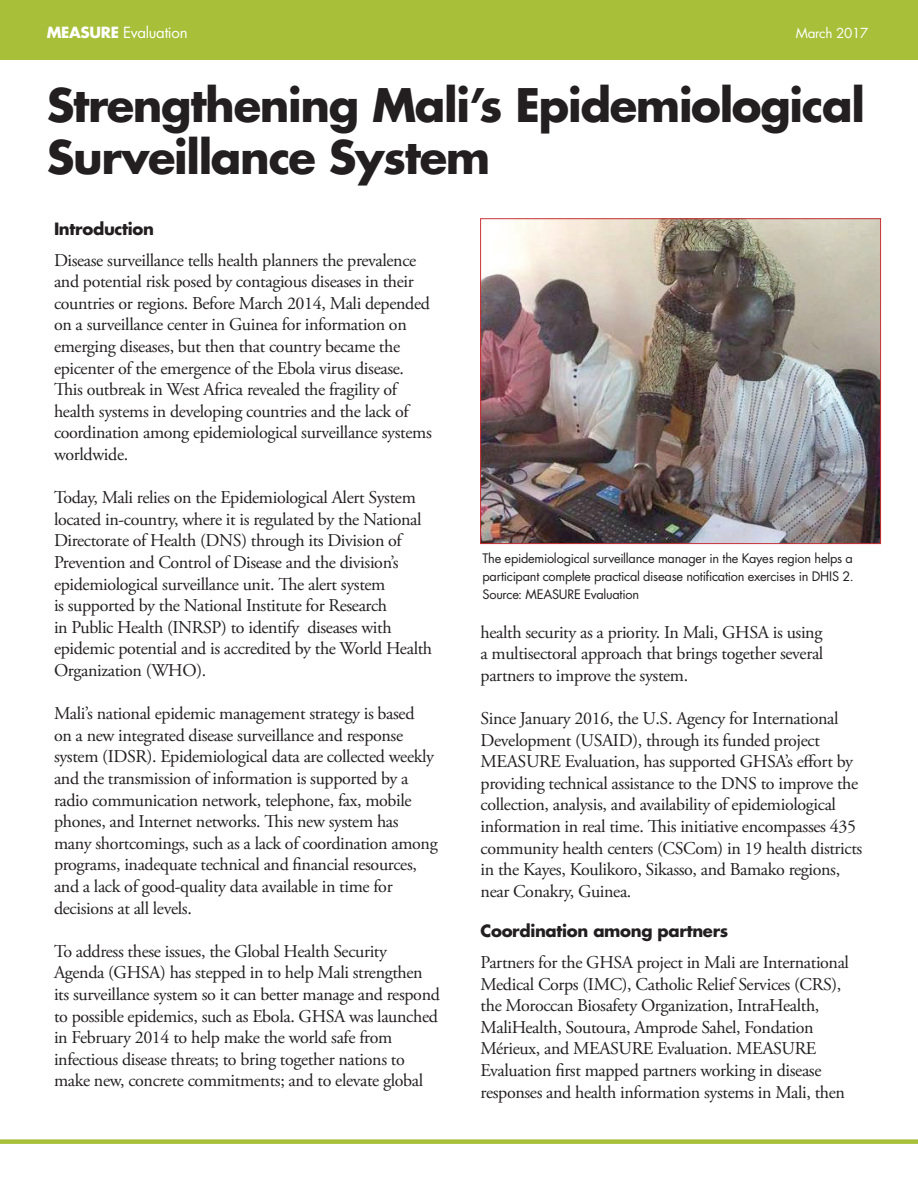
<style>
.page{position:relative;width:918px;height:1188px;background:#fff}
.page>*{position:absolute;margin:0;border:0;box-sizing:border-box;transform-origin:0 0}
.t1{font:700 45px/52.5px "Futura LT Pro";letter-spacing:-.03em;color:#231f20}
.t2{font:18px/21.6px "Adobe Garamond Pro";letter-spacing:-.02em;color:#231f20}
.t3{font:700 16.5px "Futura LT Pro";letter-spacing:-.02em;color:#231f20}
.t4{font:15px "Futura LT Pro";letter-spacing:-.02em;color:#fff}
.t5{font:13.5px "Futura LT Pro";letter-spacing:-.02em;color:#fff}
.t6{font:12.75px/18px "Futura LT Pro";letter-spacing:-.02em;color:#231f20;text-align:justify}
.s1{font-weight:700}
</style>
<div class="page">
<div style="left:0;top:0;width:918px;height:60px;background:#a7bf39"></div>
<div style="left:0;top:1139px;width:918px;height:5px;background:#a7bf39"></div>
<img style="left:482px;top:220px;width:397px;height:322px">
<div style="left:480px;top:218px;width:401px;height:326px;border:1px solid #c83236"></div>
<p class="t4" style="left:47px;top:22px;width:142px"><span class="s1">MEASURE</span> Evaluation</p>
<p class="t5" style="left:796px;top:24px;width:74px">March 2017</p>
<p class="t1" style="left:47px;top:77px;width:820px">Strengthening Mali’s Epidemiological<br>Surveillance System</p>
<p class="t3" style="left:54px;top:216px;width:102px">Introduction</p>
<p class="t2" style="left:54px;top:250px;width:379px">Disease surveillance tells health planners the prevalence and potential risk posed by contagious diseases in their countries or regions. Before March 2014, Mali depended on a surveillance center in Guinea for information on emerging diseases, but then that country became the epicenter of the emergence of the Ebola virus disease.<br>This outbreak in West Africa revealed the fragility of health systems in developing countries and the lack of coordination among epidemiological surveillance systems worldwide.</p>
<p class="t2" style="left:54px;top:487px;width:380px">Today, Mali relies on the Epidemiological Alert System located in-country, where it is regulated by the National Directorate of Health (DNS) through its Division of Prevention and Control of Disease and the division’s epidemiological surveillance unit. The alert system<br>is supported by the National Institute for Research<br>in Public Health (INRSP) to identify diseases with epidemic potential and is accredited by the World Health Organization (WHO).</p>
<p class="t2" style="left:54px;top:703px;width:385px">Mali’s national epidemic management strategy is based<br>on a new integrated disease surveillance and response system (IDSR). Epidemiological data are collected weekly and the transmission of information is supported by a radio communication network, telephone, fax, mobile phones, and Internet networks. This new system has many shortcomings, such as a lack of coordination among programs, inadequate technical and financial resources, and a lack of good-quality data available in time for decisions at all levels.</p>
<p class="t2" style="left:54px;top:941px;width:387px">To address these issues, the Global Health Security Agenda (GHSA) has stepped in to help Mali strengthen its surveillance system so it can better manage and respond to possible epidemics, such as Ebola. GHSA was launched in February 2014 to help make the world safe from infectious disease threats; to bring together nations to make new, concrete commitments; and to elevate global</p>
<p class="t6" style="left:482px;top:549px;width:373px">The epidemiological surveillance manager in the Kayes region helps a participant complete practical disease notification exercises in DHIS 2.<br>Source: MEASURE Evaluation</p>
<p class="t2" style="left:481px;top:622px;width:344px;text-align:justify">health security as a priority. In Mali, GHSA is using a multisectoral approach that brings together several partners to improve the system.</p>
<p class="t2" style="left:481px;top:708px;width:383px">Since January 2016, the U.S. Agency for International Development (USAID), through its funded project MEASURE Evaluation, has supported GHSA’s effort by providing technical assistance to the DNS to improve the collection, analysis, and availability of epidemiological information in real time. This initiative encompasses 435 community health centers (CSCom) in 19 health districts in the Kayes, Koulikoro, Sikasso, and Bamako regions, near Conakry, Guinea.</p>
<p class="t3" style="left:481px;top:918px;width:249px">Coordination among partners</p>
<p class="t2" style="left:481px;top:952px;width:370px">Partners for the GHSA project in Mali are International Medical Corps (IMC), Catholic Relief Services (CRS), the Moroccan Biosafety Organization, IntraHealth, MaliHealth, Soutoura, Amprode Sahel, Fondation Mérieux, and MEASURE Evaluation. MEASURE Evaluation first mapped partners working in disease responses and health information systems in Mali, then</p>
</div>
